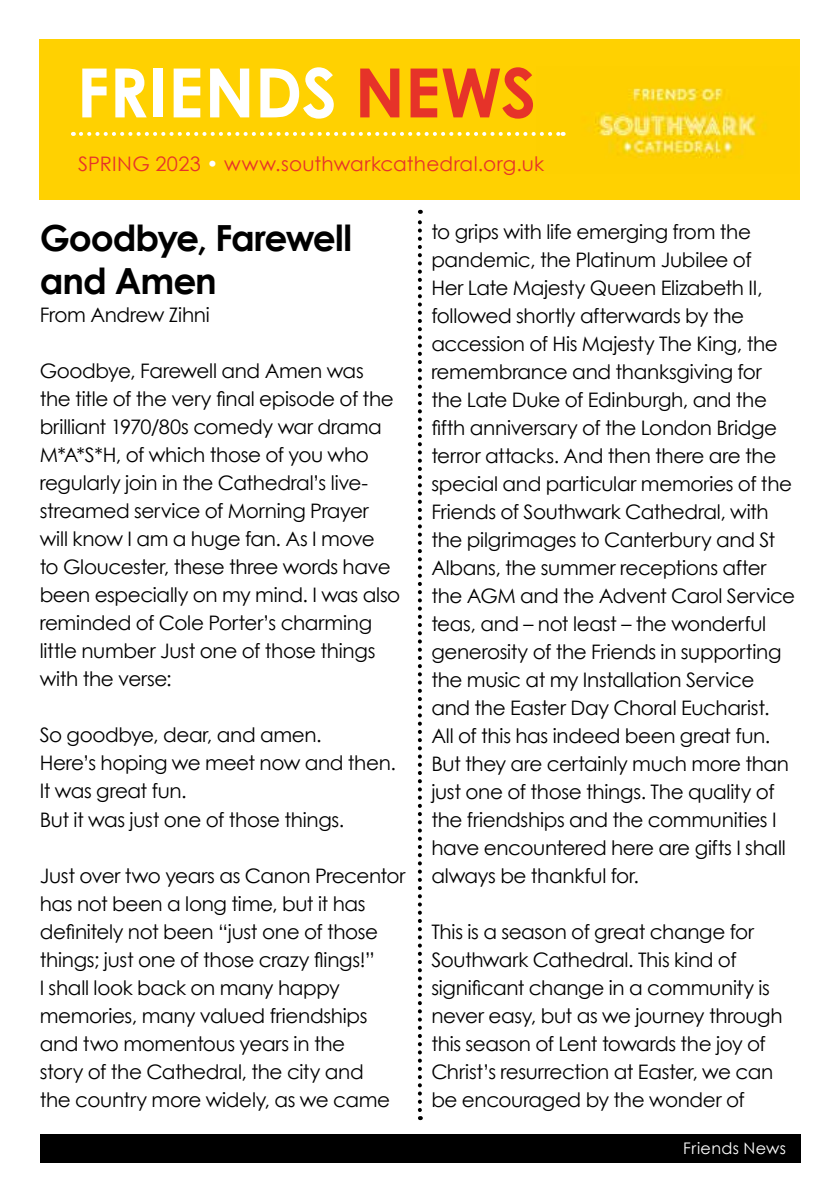
<style>
.page{position:relative;width:840px;height:1191px;background:#fff}
.page>*{position:absolute;margin:0;border:0;box-sizing:border-box;transform-origin:0 0}
.t1{font:700 68px "Century Gothic";color:#fff}
.t2{font:700 36px/43.2px "Century Gothic";letter-spacing:-.03em;color:#000}
.t3{font:20px/28px "Century Gothic";letter-spacing:-.02em;color:#000}
.t4{font:20px "Century Gothic";letter-spacing:.01em;color:#e63329}
.t5{font:16px "Century Gothic";letter-spacing:.025em;color:#fff}
.s1{color:#e63329}
.s2{color:#fff}
</style>
<div class="page">
<div style="left:40px;top:1134px;width:759px;height:28px;background:#000"></div>
<div style="left:40px;top:40px;width:759px;height:160px;background:#ffd101"></div>
<img style="left:563px;top:87px;width:199px;height:71px">
<svg style="left:81px;top:132px;width:482px;height:4px"></svg>
<svg style="left:417px;top:210px;width:4px;height:900px"></svg>
<h1 class="t1" style="left:77px;top:41px;width:461px">FRIENDS <span class="s1">NEWS</span></h1>
<p class="t4" style="left:78px;top:150px;width:467px">SPRING 2023 <span class="s2">•</span> www.southwarkcathedral.org.uk</p>
<h2 class="t2" style="left:40px;top:215px;width:313px">Goodbye, Farewell and Amen</h2>
<p class="t3" style="left:40px;top:301px;width:172px">From Andrew Zihni</p>
<p class="t3" style="left:40px;top:357px;width:362px">Goodbye, Farewell and Amen was<br>the title of the very final episode of the brilliant 1970/80s comedy war drama M*A*S*H, of which those of you who regularly join in the Cathedral’s live&shy;streamed service of Morning Prayer will know I am a huge fan. As I move<br>to Gloucester, these three words have been especially on my mind. I was also reminded of Cole Porter’s charming little number Just one of those things with the verse:</p>
<p class="t3" style="left:40px;top:721px;width:357px">So goodbye, dear, and amen.<br>Here’s hoping we meet now and then.<br>It was great fun.<br>But it was just one of those things.</p>
<p class="t3" style="left:40px;top:861px;width:367px">Just over two years as Canon Precentor has not been a long time, but it has definitely not been “just one of those things; just one of those crazy flings!”<br>I shall look back on many happy memories, many valued friendships and two momentous years in the<br>story of the Cathedral, the city and<br>the country more widely, as we came</p>
<p class="t3" style="left:431px;top:217px;width:365px">to grips with life emerging from the pandemic, the Platinum Jubilee of<br>Her Late Majesty Queen Elizabeth II, followed shortly afterwards by the accession of His Majesty The King, the remembrance and thanksgiving for the Late Duke of Edinburgh, and the fifth anniversary of the London Bridge terror attacks. And then there are the special and particular memories of the Friends of Southwark Cathedral, with the pilgrimages to Canterbury and St Albans, the summer receptions after the AGM and the Advent Carol Service teas, and – not least – the wonderful generosity of the Friends in supporting the music at my Installation Service and the Easter Day Choral Eucharist.<br>All of this has indeed been great fun.<br>But they are certainly much more than just one of those things. The quality of the friendships and the communities I have encountered here are gifts I shall always be thankful for.</p>
<p class="t3" style="left:431px;top:917px;width:352px">This is a season of great change for Southwark Cathedral. This kind of significant change in a community is never easy, but as we journey through this season of Lent towards the joy of Christ’s resurrection at Easter, we can be encouraged by the wonder of</p>
<p class="t5" style="left:683px;top:1137px;width:104px">Friends News</p>
</div>
